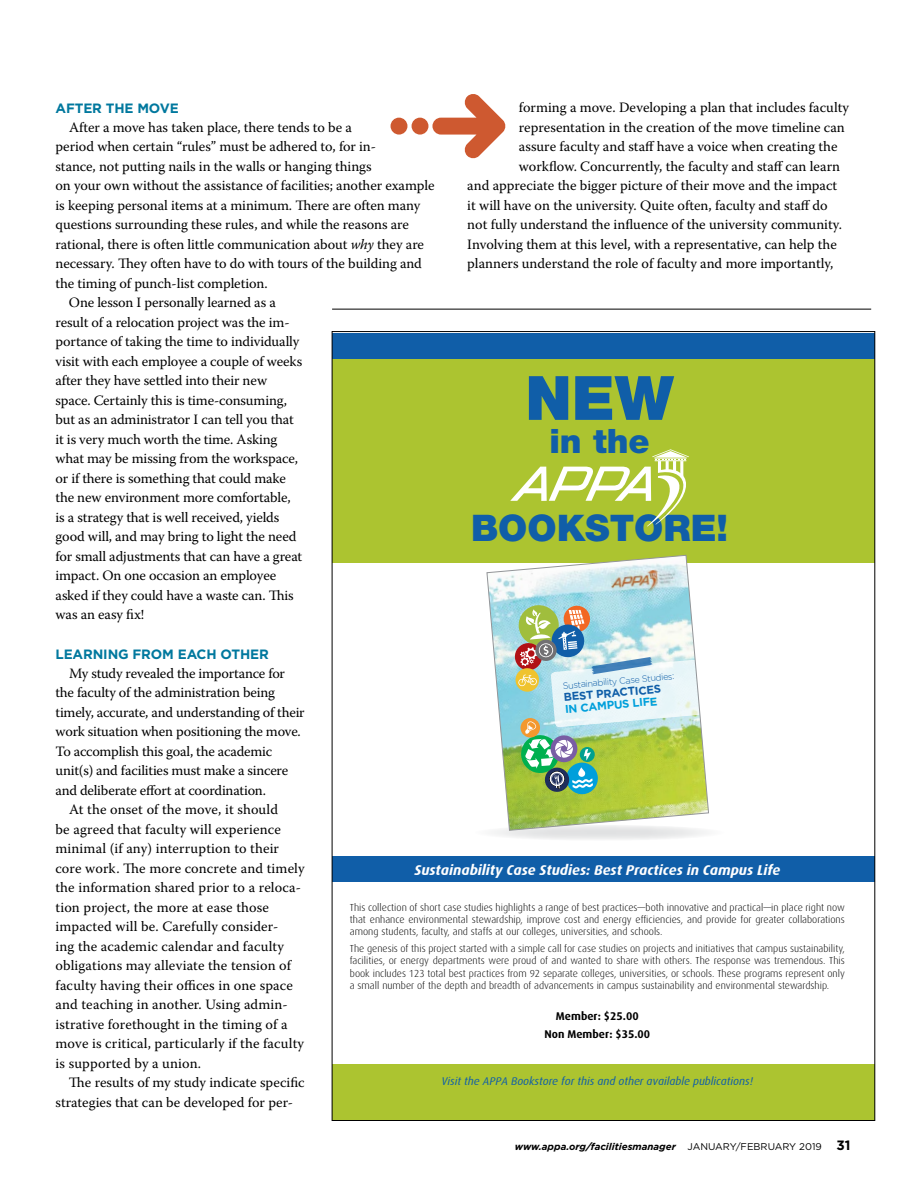
<style>
.page{position:relative;width:918px;height:1188px;background:#fff}
.page>*{position:absolute;margin:0;border:0;box-sizing:border-box;transform-origin:0 0}
.t1{font:900 61.2px "Helvetica Neue LT Std";color:#105ea8}
.t2{font:900 36.75px "Helvetica Neue LT Std";color:#105ea8}
.t3{font:900 33.6px "Helvetica Neue LT Std";color:#105ea8}
.t4{font:14.25px "Warnock Pro";letter-spacing:-.005em;color:#000}
.t5{font:italic 700 14.25px "Dax";color:#fff}
.t6{font:700 13.5px "Gotham";letter-spacing:-.01em;color:#00789e}
.t7{font:italic 11.25px "Dax";color:#105ea8}
.t8{font:700 11.25px/18px "Dax";color:#000;text-align:center}
.t9{font:700 11.25px "Gotham";color:#105ea8}
.t10{font:700 11.25px "Gotham";color:#009fdb}
.t11{font:300 10.2px/12.3px "Dax";color:#000;text-align:justify}
.t12{font:italic 700 9.75px "Gotham";color:#000}
.t13{font:300 9px "Gotham";color:#105ea8}
.s1{font-style:italic}
.s2{font-weight:400;font-style:normal}
.s3{font-style:normal;font-size:13.5px}
</style>
<div class="page">
<div style="left:332px;top:358px;width:543px;height:204px;background:#acc430"></div>
<div style="left:332px;top:857px;width:543px;height:25px;background:#105ea8"></div>
<div style="left:332px;top:333px;width:543px;height:26px;background:#105ea8"></div>
<div style="left:332px;top:1065px;width:543px;height:55px;background:#acc430"></div>
<svg style="left:474px;top:825px;width:252px;height:16px;fill:#ececed"></svg>
<img style="left:486px;top:555px;width:223px;height:276px">
<svg style="left:510px;top:449px;width:179px;height:77px"></svg>
<hr style="left:332px;top:309px;width:539px;height:1px;background:#000">
<svg style="left:391px;top:94px;width:115px;height:65px"></svg>
<p class="t4" style="left:519px;top:99px;width:332px">forming a move. Developing a plan that includes faculty</p>
<p class="t4" style="left:519px;top:119px;width:327px">representation in the creation of the move timeline can</p>
<p class="t4" style="left:519px;top:138px;width:320px">assure faculty and staff have a voice when creating the</p>
<p class="t4" style="left:519px;top:158px;width:323px">workflow. Concurrently, the faculty and staff can learn</p>
<p class="t4" style="left:467px;top:177px;width:372px">and appreciate the bigger picture of their move and the impact</p>
<p class="t4" style="left:467px;top:197px;width:362px">it will have on the university. Quite often, faculty and staff do</p>
<p class="t4" style="left:467px;top:216px;width:376px">not fully understand the influence of the university community.</p>
<p class="t4" style="left:467px;top:236px;width:371px">Involving them at this level, with a representative, can help the</p>
<p class="t4" style="left:467px;top:255px;width:368px">planners understand the role of faculty and more importantly,</p>
<p class="t6" style="left:56px;top:100px;width:125px">AFTER THE MOVE</p>
<p class="t4" style="left:69px;top:119px;width:284px">After a move has taken place, there tends to be a</p>
<p class="t4" style="left:56px;top:138px;width:322px">period when certain “rules” must be adhered to, for in-</p>
<p class="t4" style="left:56px;top:158px;width:318px">stance, not putting nails in the walls or hanging things</p>
<p class="t4" style="left:56px;top:177px;width:381px">on your own without the assistance of facilities; another example</p>
<p class="t4" style="left:56px;top:197px;width:366px">is keeping personal items at a minimum. There are often many</p>
<p class="t4" style="left:56px;top:216px;width:355px">questions surrounding these rules, and while the reasons are</p>
<p class="t4" style="left:56px;top:236px;width:370px">rational, there is often little communication about <span class="s1">why</span> they are</p>
<p class="t4" style="left:56px;top:255px;width:368px">necessary. They often have to do with tours of the building and</p>
<p class="t4" style="left:56px;top:275px;width:214px">the timing of punch-list completion.</p>
<p class="t4" style="left:69px;top:294px;width:208px">One lesson I personally learned as a</p>
<p class="t4" style="left:56px;top:314px;width:236px">result of a relocation project was the im-</p>
<p class="t4" style="left:56px;top:333px;width:245px">portance of taking the time to individually</p>
<p class="t4" style="left:56px;top:353px;width:248px">visit with each employee a couple of weeks</p>
<p class="t4" style="left:56px;top:372px;width:213px">after they have settled into their new</p>
<p class="t4" style="left:56px;top:392px;width:233px">space. Certainly this is time-consuming,</p>
<p class="t4" style="left:56px;top:411px;width:240px">but as an administrator I can tell you that</p>
<p class="t4" style="left:56px;top:431px;width:223px">it is very much worth the time. Asking</p>
<p class="t4" style="left:56px;top:450px;width:244px">what may be missing from the workspace,</p>
<p class="t4" style="left:56px;top:470px;width:232px">or if there is something that could make</p>
<p class="t4" style="left:56px;top:489px;width:237px">the new environment more comfortable,</p>
<p class="t4" style="left:56px;top:509px;width:225px">is a strategy that is well received, yields</p>
<p class="t4" style="left:56px;top:528px;width:243px">good will, and may bring to light the need</p>
<p class="t4" style="left:56px;top:548px;width:248px">for small adjustments that can have a great</p>
<p class="t4" style="left:56px;top:567px;width:222px">impact. On one occasion an employee</p>
<p class="t4" style="left:56px;top:587px;width:240px">asked if they could have a waste can. This</p>
<p class="t4" style="left:56px;top:606px;width:90px">was an easy fix!</p>
<p class="t6" style="left:56px;top:646px;width:215px">LEARNING FROM EACH OTHER</p>
<p class="t4" style="left:69px;top:665px;width:218px">My study revealed the importance for</p>
<p class="t4" style="left:56px;top:684px;width:221px">the faculty of the administration being</p>
<p class="t4" style="left:56px;top:704px;width:251px">timely, accurate, and understanding of their</p>
<p class="t4" style="left:56px;top:723px;width:247px">work situation when positioning the move.</p>
<p class="t4" style="left:56px;top:743px;width:218px">To accomplish this goal, the academic</p>
<p class="t4" style="left:56px;top:762px;width:234px">unit(s) and facilities must make a sincere</p>
<p class="t4" style="left:56px;top:782px;width:212px">and deliberate effort at coordination.</p>
<p class="t4" style="left:69px;top:801px;width:211px">At the onset of the move, it should</p>
<p class="t4" style="left:56px;top:821px;width:227px">be agreed that faculty will experience</p>
<p class="t4" style="left:56px;top:840px;width:225px">minimal (if any) interruption to their</p>
<p class="t4" style="left:56px;top:860px;width:251px">core work. The more concrete and timely</p>
<p class="t4" style="left:56px;top:879px;width:247px">the information shared prior to a reloca-</p>
<p class="t4" style="left:56px;top:899px;width:215px">tion project, the more at ease those</p>
<p class="t4" style="left:56px;top:918px;width:224px">impacted will be. Carefully consider-</p>
<p class="t4" style="left:56px;top:938px;width:230px">ing the academic calendar and faculty</p>
<p class="t4" style="left:56px;top:957px;width:237px">obligations may alleviate the tension of</p>
<p class="t4" style="left:56px;top:977px;width:239px">faculty having their offices in one space</p>
<p class="t4" style="left:56px;top:996px;width:234px">and teaching in another. Using admin-</p>
<p class="t4" style="left:56px;top:1016px;width:234px">istrative forethought in the timing of a</p>
<p class="t4" style="left:56px;top:1035px;width:250px">move is critical, particularly if the faculty</p>
<p class="t4" style="left:56px;top:1055px;width:147px">is supported by a union.</p>
<p class="t4" style="left:69px;top:1074px;width:237px">The results of my study indicate specific</p>
<p class="t4" style="left:56px;top:1094px;width:239px">strategies that can be developed for per-</p>
<h1 class="t1" style="left:525px;top:362px;width:150px">NEW</h1>
<h3 class="t3" style="left:549px;top:420px;width:102px">in the</h3>
<h2 class="t2" style="left:471px;top:506px;width:259px">BOOKSTORE!</h2>
<p class="t13" style="left:562px;top:680px;width:113px;rotate:-5deg">Sustainability Case Studies:</p>
<p class="t9" style="left:563px;top:691px;width:99px;rotate:-5deg">BEST PRACTICES</p>
<p class="t10" style="left:564px;top:703px;width:94px;rotate:-5deg">IN CAMPUS LIFE</p>
<p class="t5" style="left:414px;top:862px;width:367px">Sustainability Case Studies: Best Practices in Campus Life</p>
<p class="t11" style="left:350px;top:901px;width:497px">This collection of short case studies highlights a range of best practices—both innovative and practical—in place right now that enhance environmental stewardship, improve cost and energy efficiencies, and provide for greater collaborations among students, faculty, and staffs at our colleges, universities, and schools.</p>
<p class="t11" style="left:350px;top:943px;width:497px">The genesis of this project started with a simple call for case studies on projects and initiatives that campus sustainability, facilities, or energy departments were proud of and wanted to share with others. The response was tremendous. This book includes 123 total best practices from 92 separate colleges, universities, or schools. These programs represent only a small number of the depth and breadth of advancements in campus sustainability and environmental stewardship.</p>
<p class="t8" style="left:544px;top:1008px;width:107px">Member: $25.00<br>Non Member: $35.00</p>
<p class="t7" style="left:442px;top:1075px;width:313px">Visit the APPA Bookstore for this and other available publications!</p>
<p class="t12" style="left:515px;top:1140px;width:337px">www.appa.org/facilitiesmanager <span class="s2">JANUARY/FEBRUARY 2019</span> <span class="s3">31</span></p>
</div>
